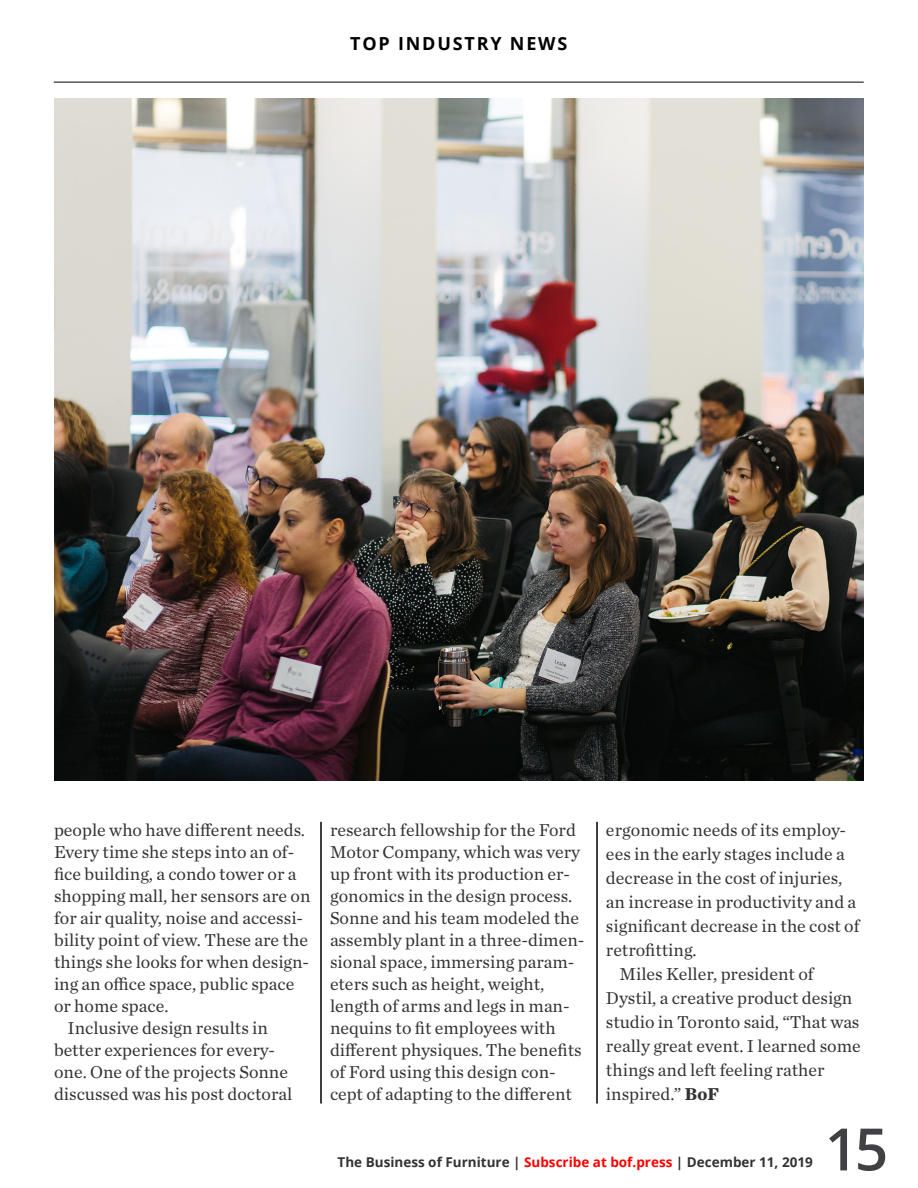
<style>
.page{position:relative;width:918px;height:1188px;background:#fff}
.page>*{position:absolute;margin:0;border:0;box-sizing:border-box;transform-origin:0 0}
.t1{font:600 58.5px "Open Sans";color:#414042}
.t2{font:18px/21.9px "Chronicle Text G1";color:#333334}
.t3{font:700 18px "Open Sans";letter-spacing:.1em;color:#000}
.t4{font:700 13.5px "Open Sans";color:#333334}
.s1{font-weight:700}
.s2{color:#f00}
</style>
<div class="page">
<hr style="left:321px;top:822px;width:1px;height:281px;background:#000">
<hr style="left:597px;top:822px;width:1px;height:281px;background:#000">
<hr style="left:54px;top:82px;width:810px;height:1px;background:#000">
<img style="left:54px;top:98px;width:810px;height:683px">
<p class="t3" style="left:350px;top:31px;width:219px">TOP INDUSTRY NEWS</p>
<p class="t2" style="left:54px;top:818px;width:253px">people who have different needs.</p>
<p class="t2" style="left:54px;top:840px;width:242px">Every time she steps into an of-</p>
<p class="t2" style="left:54px;top:862px;width:244px">fice building, a condo tower or a</p>
<p class="t2" style="left:54px;top:884px;width:258px">shopping mall, her sensors are on</p>
<p class="t2" style="left:54px;top:906px;width:251px">for air quality, noise and accessi-</p>
<p class="t2" style="left:54px;top:928px;width:256px">bility point of view. These are the</p>
<p class="t2" style="left:54px;top:950px;width:257px">things she looks for when design-</p>
<p class="t2" style="left:54px;top:972px;width:242px">ing an office space, public space</p>
<p class="t2" style="left:54px;top:994px;width:116px">or home space.</p>
<p class="t2" style="left:68px;top:1016px;width:202px">Inclusive design results in</p>
<p class="t2" style="left:54px;top:1038px;width:223px">better experiences for every-</p>
<p class="t2" style="left:54px;top:1060px;width:236px">one. One of the projects Sonne</p>
<p class="t2" style="left:54px;top:1082px;width:240px">discussed was his post doctoral</p>
<p class="t2" style="left:330px;top:818px;width:256px">research fellowship for the Ford<br>Motor Company, which was very up front with its production er&shy;gonomics in the design process.<br>Sonne and his team modeled the assembly plant in a three-dimen&shy;sional space, immersing param&shy;eters such as height, weight, length of arms and legs in man&shy;nequins to fit employees with different physiques. The benefits of Ford using this design con&shy;cept of adapting to the different</p>
<p class="t2" style="left:606px;top:818px;width:242px">ergonomic needs of its employ-</p>
<p class="t2" style="left:606px;top:842px;width:240px">ees in the early stages include a</p>
<p class="t2" style="left:606px;top:866px;width:238px">decrease in the cost of injuries,</p>
<p class="t2" style="left:606px;top:890px;width:252px">an increase in productivity and a</p>
<p class="t2" style="left:606px;top:914px;width:255px">significant decrease in the cost of</p>
<p class="t2" style="left:606px;top:938px;width:92px">retrofitting.</p>
<p class="t2" style="left:619px;top:962px;width:196px">Miles Keller, president of</p>
<p class="t2" style="left:606px;top:986px;width:248px">Dystil, a creative product design</p>
<p class="t2" style="left:606px;top:1010px;width:255px">studio in Toronto said, “That was</p>
<p class="t2" style="left:606px;top:1034px;width:256px">really great event. I learned some</p>
<p class="t2" style="left:606px;top:1058px;width:220px">things and left feeling rather</p>
<p class="t2" style="left:606px;top:1082px;width:115px">inspired.” <span class="s1">BoF</span></p>
<p class="t4" style="left:338px;top:1152px;width:477px">The Business of Furniture | <span class="s2">Subscribe at bof.press</span> | December 11, 2019</p>
<h1 class="t1" style="left:825px;top:1109px;width:65px">15</h1>
</div>
